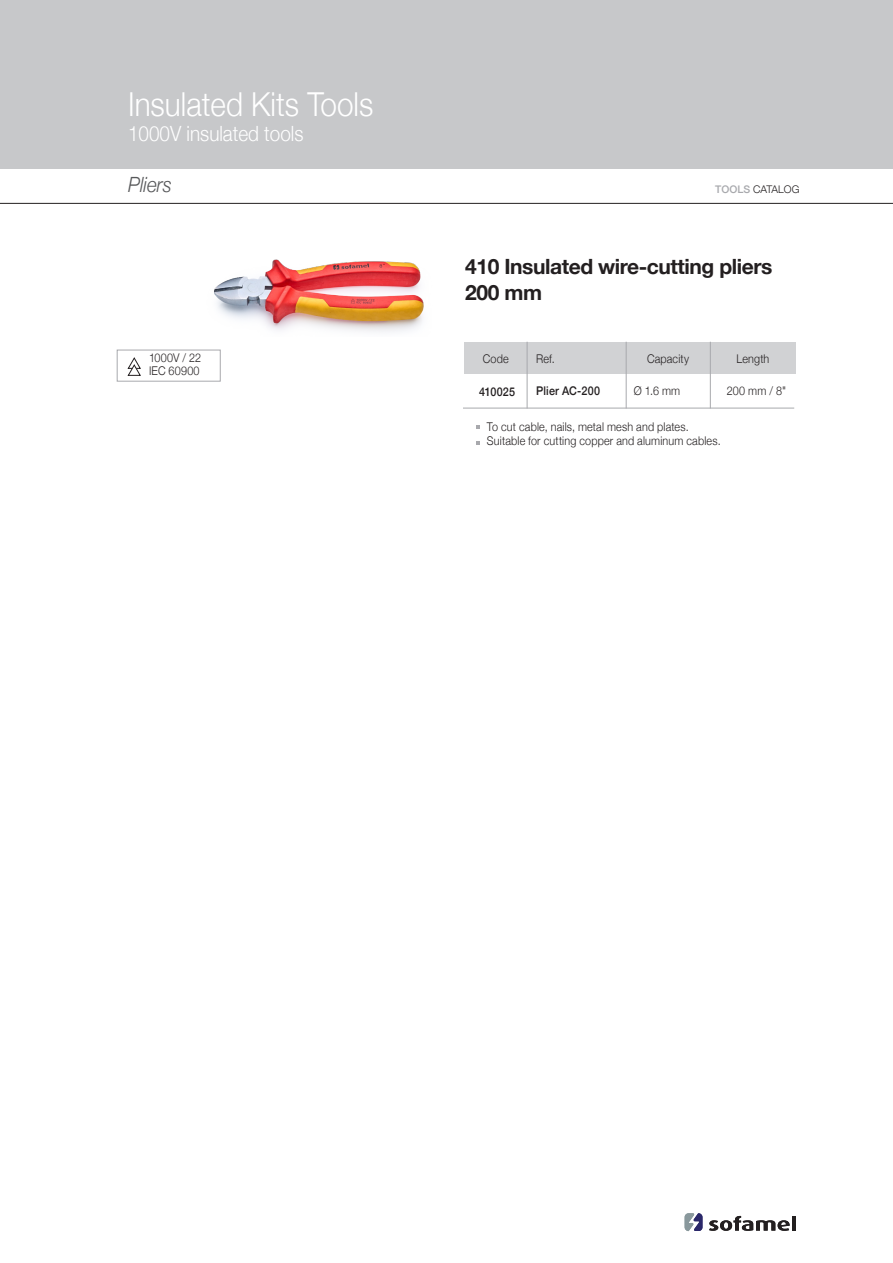
<style>
.page{position:relative;width:893px;height:1263px;background:#fff}
.page>*{position:absolute;margin:0;border:0;box-sizing:border-box;transform-origin:0 0}
.t1{font:300 33px "Helvetica Neue";color:#fff;scale:.9 1}
.t2{font:700 21px/25.2px "Helvetica Neue";letter-spacing:-.02em;color:#231f20}
.t3{font:300 21px "Helvetica Neue";color:#fff;scale:.9 1}
.t4{font:italic 300 21px "Helvetica Neue";color:#57585a;scale:.9 1}
.t5{font:300 12px "Helvetica Neue";letter-spacing:.015em;color:#231f20;scale:.9 1}
.t6{font:500 12px "Helvetica Neue";letter-spacing:.015em;color:#231f20;scale:.9 1}
.t7{font:300 10.5px "Helvetica Neue";color:#231f20}
.s1{font-weight:500;color:#a8a9ad}
</style>
<div class="page">
<div style="left:0;top:0;width:893px;height:169px;background:#c7c8ca"></div>
<hr style="left:0;top:203px;width:893px;height:1px;background:#231f20">
<svg style="left:709px;top:1216px;width:81px;height:15px"></svg>
<hr style="left:792px;top:1216px;width:4px;height:14px;background:#231f20">
<svg style="left:685px;top:1213px;width:17px;height:18px"></svg>
<div style="left:464px;top:342px;width:331px;height:32px;background:#d1d2d4"></div>
<hr style="left:710px;top:342px;width:1px;height:66px;background:#a8a9ad">
<hr style="left:626px;top:342px;width:1px;height:66px;background:#a8a9ad">
<hr style="left:527px;top:342px;width:1px;height:66px;background:#a8a9ad">
<div style="left:117px;top:350px;width:104px;height:32px;border:1px solid #a8a9ad"></div>
<svg style="left:127px;top:357px;width:14px;height:19px"></svg>
<hr style="left:463px;top:408px;width:331px;height:1px;background:#a8a9ad">
<svg style="left:477px;top:441px;width:3px;height:4px"></svg>
<img style="left:214px;top:259px;width:210px;height:73px">
<p class="t1" style="left:128px;top:78px;width:274px">Insulated Kits Tools</p>
<p class="t3" style="left:128px;top:117px;width:196px">1000V insulated tools</p>
<p class="t4" style="left:128px;top:168px;width:50px">Pliers</p>
<p class="t5" style="left:149px;top:348px;width:59px">1000V / 22</p>
<p class="t5" style="left:149px;top:361px;width:58px">IEC 60900</p>
<p class="t7" style="left:715px;top:180px;width:86px"><span class="s1">TOOLS</span> CATALOG</p>
<p class="t2" style="left:465px;top:255px;width:309px">410 Insulated wire-cutting pliers<br>200 mm</p>
<p class="t5" style="left:483px;top:349px;width:30px">Code</p>
<p class="t5" style="left:536px;top:349px;width:22px">Ref.</p>
<p class="t5" style="left:647px;top:349px;width:48px">Capacity</p>
<p class="t5" style="left:736px;top:349px;width:38px">Length</p>
<p class="t6" style="left:479px;top:382px;width:41px">410025</p>
<p class="t6" style="left:536px;top:381px;width:72px">Plier AC-200</p>
<p class="t5" style="left:634px;top:381px;width:53px">Ø 1.6 mm</p>
<p class="t5" style="left:727px;top:381px;width:67px">200 mm / 8"</p>
<p class="t5" style="left:487px;top:417px;width:226px">To cut cable, nails, metal mesh and plates.</p>
<p class="t5" style="left:487px;top:431px;width:261px">Suitable for cutting copper and aluminum cables.</p>
</div>
